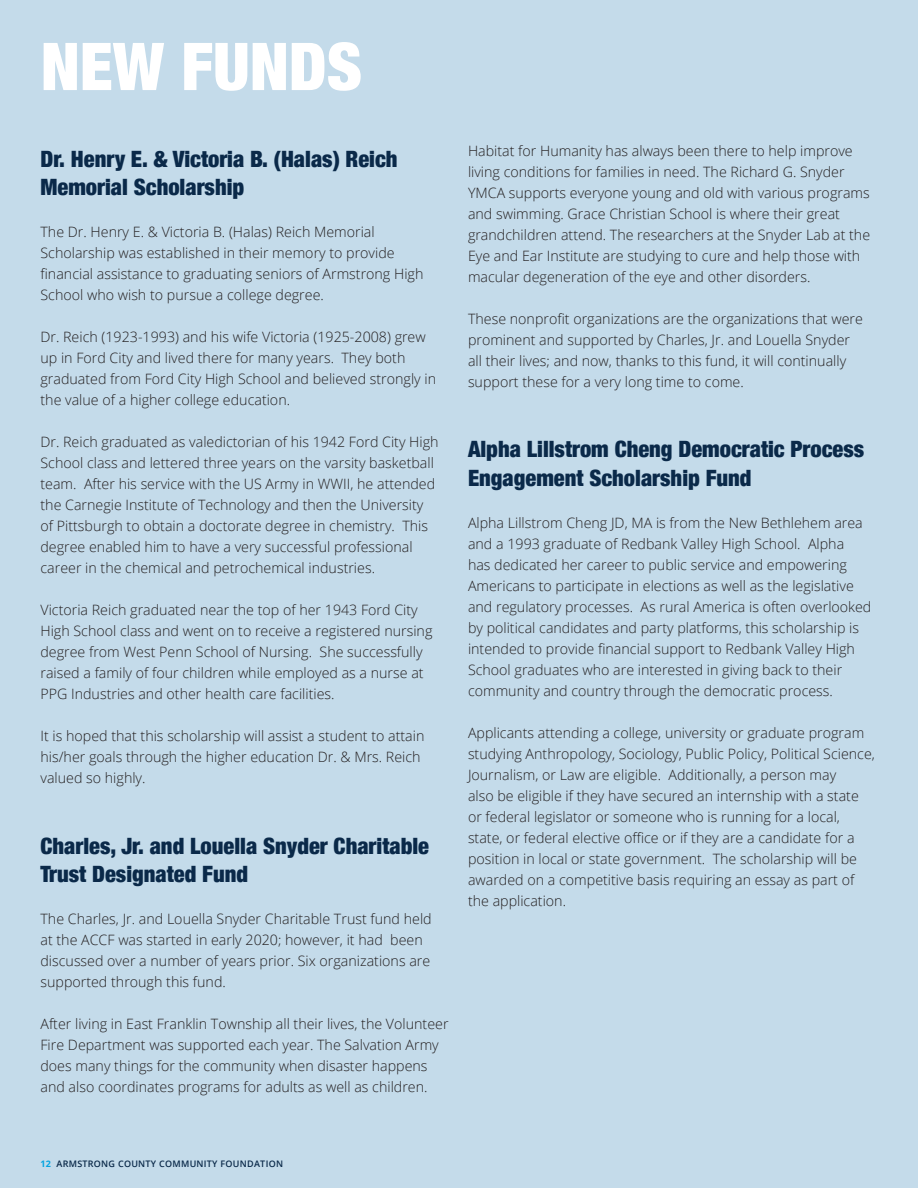
<style>
.page{position:relative;width:918px;height:1188px;background:#c4dbea}
.page>*{position:absolute;margin:0;border:0;box-sizing:border-box;transform-origin:0 0}
.t1{font:900 condensed 66px "Helvetica Neue";color:#fff}
.t2{font:900 condensed 22.5px/28.5px "Helvetica Neue";color:#0a2949}
.t3{font:300 14.25px/21px "Open Sans";color:#231f20}
.t4{font:600 9px "Open Sans";letter-spacing:.03em;color:#0a2949}
.s1{font-weight:700;color:#05a4e0}
</style>
<div class="page">
<p class="t1" style="left:41px;top:12px;width:323px">NEW FUNDS</p>
<p class="t2" style="left:40px;top:143px;width:359px">Dr. Henry E. &amp; Victoria B. (Halas) Reich<br>Memorial Scholarship</p>
<p class="t3" style="left:40px;top:221px;width:384px">The Dr. Henry E. &amp; Victoria B. (Halas) Reich Memorial Scholarship was established in their memory to provide financial assistance to graduating seniors of Armstrong High School who wish to pursue a college degree.</p>
<p class="t3" style="left:40px;top:326px;width:397px">Dr. Reich (1923-1993) and his wife Victoria (1925-2008) grew up in Ford City and lived there for many years. They both graduated from Ford City High School and believed strongly in the value of a higher college education.</p>
<p class="t3" style="left:40px;top:431px;width:400px">Dr. Reich graduated as valedictorian of his 1942 Ford City High School class and lettered three years on the varsity basketball team. After his service with the US Army in WWII, he attended the Carnegie Institute of Technology and then the University of Pittsburgh to obtain a doctorate degree in chemistry. This degree enabled him to have a very successful professional career in the chemical and petrochemical industries.</p>
<p class="t3" style="left:40px;top:599px;width:393px">Victoria Reich graduated near the top of her 1943 Ford City High School class and went on to receive a registered nursing degree from West Penn School of Nursing. She successfully raised a family of four children while employed as a nurse at PPG Industries and other health care facilities.</p>
<p class="t3" style="left:40px;top:725px;width:385px">It is hoped that this scholarship will assist a student to attain his/her goals through the higher education Dr. &amp; Mrs. Reich valued so highly.</p>
<p class="t2" style="left:40px;top:830px;width:390px">Charles, Jr. and Louella Snyder Charitable<br>Trust Designated Fund</p>
<p class="t3" style="left:40px;top:908px;width:393px">The Charles, Jr. and Louella Snyder Charitable Trust fund held at the ACCF was started in early 2020; however, it had been discussed over a number of years prior. Six organizations are supported through this fund.</p>
<p class="t3" style="left:40px;top:1013px;width:410px">After living in East Franklin Township all their lives, the Volunteer Fire Department was supported each year. The Salvation Army does many things for the community when disaster happens and also coordinates programs for adults as well as children.</p>
<p class="t3" style="left:468px;top:140px;width:404px">Habitat for Humanity has always been there to help improve living conditions for families in need. The Richard G. Snyder YMCA supports everyone young and old with various programs and swimming. Grace Christian School is where their great grandchildren attend. The researchers at the Snyder Lab at the Eye and Ear Institute are studying to cure and help those with macular degeneration of the eye and other disorders.</p>
<p class="t3" style="left:468px;top:308px;width:396px">These nonprofit organizations are the organizations that were prominent and supported by Charles, Jr. and Louella Snyder all their lives; and now, thanks to this fund, it will continually support these for a very long time to come.</p>
<p class="t2" style="left:468px;top:434px;width:398px">Alpha Lillstrom Cheng Democratic Process<br>Engagement Scholarship Fund</p>
<p class="t3" style="left:468px;top:512px;width:405px">Alpha Lillstrom Cheng JD, MA is from the New Bethlehem area and a 1993 graduate of Redbank Valley High School. Alpha<br>has dedicated her career to public service and empowering Americans to participate in elections as well as the legislative and regulatory processes. As rural America is often overlooked by political candidates and party platforms, this scholarship is intended to provide financial support to Redbank Valley High School graduates who are interested in giving back to their community and country through the democratic process.</p>
<p class="t3" style="left:468px;top:722px;width:408px">Applicants attending a college, university or graduate program studying Anthropology, Sociology, Public Policy, Political Science, Journalism, or Law are eligible. Additionally, a person may<br>also be eligible if they have secured an internship with a state or federal legislator or someone who is running for a local, state, or federal elective office or if they are a candidate for a position in local or state government. The scholarship will be awarded on a competitive basis requiring an essay as part of the application.</p>
<p class="t4" style="left:40px;top:1158px;width:244px"><span class="s1">12</span> ARMSTRONG COUNTY COMMUNITY FOUNDATION</p>
</div>
